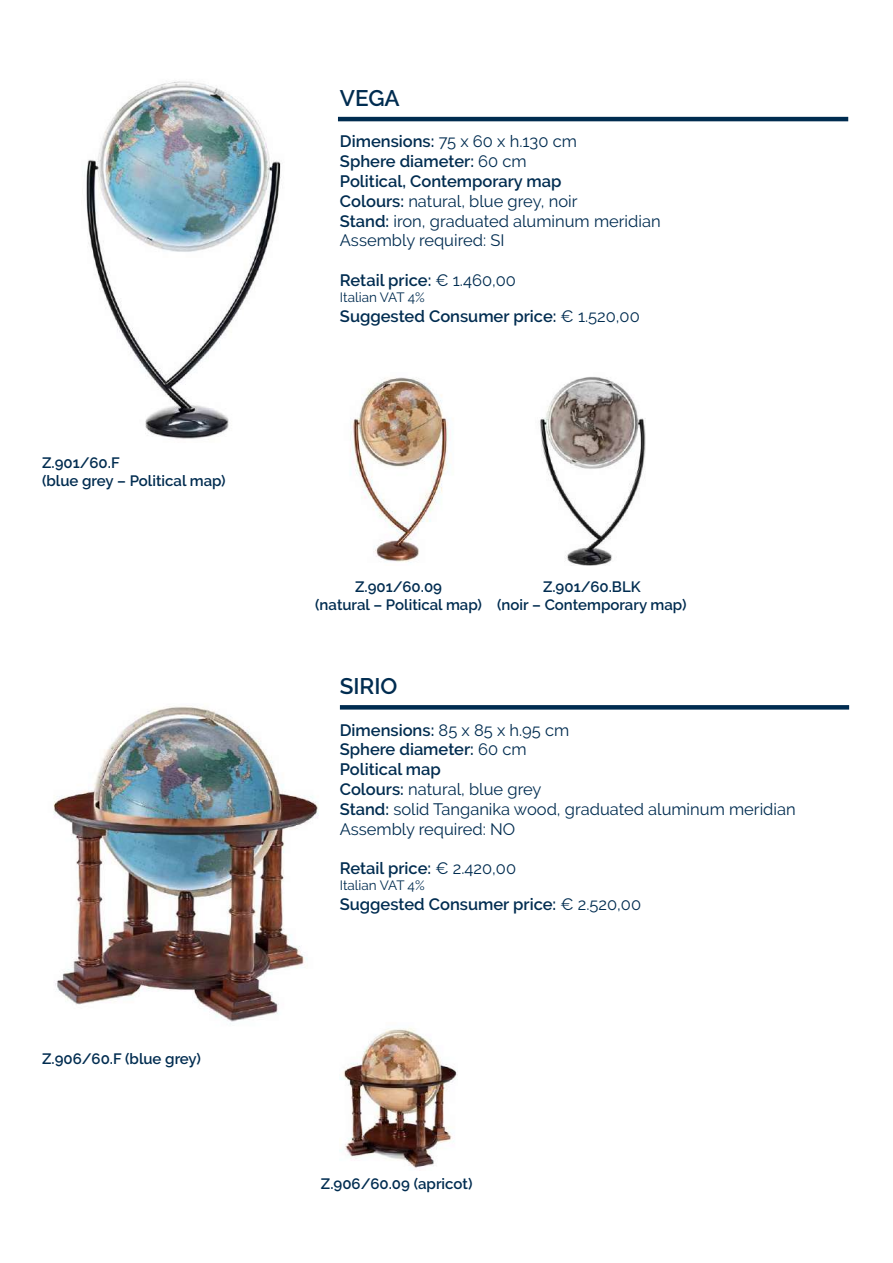
<style>
.page{position:relative;width:893px;height:1263px;background:#fff}
.page>*{position:absolute;margin:0;border:0;box-sizing:border-box;transform-origin:0 0}
.t1{font:600 22.5px "Raleway";color:#002c50}
.t2{font:16.5px/19.8px "Raleway";color:#002c50}
.t3{font:600 16.5px "Raleway";color:#002c50}
.t4{font:600 15px/18px "Raleway";color:#002c50;text-align:center}
.t5{font:13.5px "Raleway";color:#002c50}
.s1{font-weight:600}
.s2{font-weight:400}
</style>
<div class="page">
<img style="left:53px;top:706px;width:266px;height:318px">
<div style="left:340px;top:705px;width:509px;height:5px;background:#002c50"></div>
<img style="left:340px;top:1028px;width:117px;height:140px">
<img style="left:86px;top:81px;width:195px;height:358px">
<hr style="left:338px;top:117px;width:510px;height:4px;background:#002c50">
<img style="left:350px;top:377px;width:98px;height:185px">
<img style="left:540px;top:377px;width:106px;height:188px">
<p class="t4" style="left:42px;top:454px;width:185px;text-align:left">Z.901/60.F<br>(blue grey – Political map)</p>
<p class="t4" style="left:42px;top:1050px;width:160px">Z.906/60.F (blue grey)</p>
<h1 class="t1" style="left:340px;top:85px;width:61px">VEGA</h1>
<p class="t2" style="left:340px;top:132px;width:322px"><span class="s1">Dimensions:</span> 75 x 60 x h.130 cm<br><span class="s1">Sphere diameter:</span> 60 cm<br><span class="s1">Political, Contemporary map<br>Colours:</span> natural, blue grey, noir<br><span class="s1">Stand:</span> iron, graduated aluminum meridian<br>Assembly required: SI</p>
<p class="t3" style="left:340px;top:271px;width:178px">Retail price: <span class="s2">€ 1.460,00</span></p>
<p class="t5" style="left:340px;top:290px;width:86px">Italian VAT 4%</p>
<p class="t3" style="left:340px;top:307px;width:301px">Suggested Consumer price: <span class="s2">€ 1.520,00</span></p>
<p class="t4" style="left:315px;top:578px;width:168px">Z.901/60.09<br>(natural – Political map)</p>
<p class="t4" style="left:497px;top:578px;width:191px">Z.901/60.BLK<br>(noir – Contemporary map)</p>
<h1 class="t1" style="left:340px;top:673px;width:59px">SIRIO</h1>
<p class="t2" style="left:340px;top:720px;width:457px"><span class="s1">Dimensions:</span> 85 x 85 x h.95 cm<br><span class="s1">Sphere diameter:</span> 60 cm<br><span class="s1">Political map<br>Colours:</span> natural, blue grey<br><span class="s1">Stand:</span> solid Tanganika wood, graduated aluminum meridian<br>Assembly required: NO</p>
<p class="t3" style="left:340px;top:859px;width:178px">Retail price: <span class="s2">€ 2.420,00</span></p>
<p class="t5" style="left:340px;top:878px;width:86px">Italian VAT 4%</p>
<p class="t3" style="left:340px;top:895px;width:303px">Suggested Consumer price: <span class="s2">€ 2.520,00</span></p>
<p class="t4" style="left:321px;top:1174px;width:153px">Z.906/60.09 (apricot)</p>
</div>
